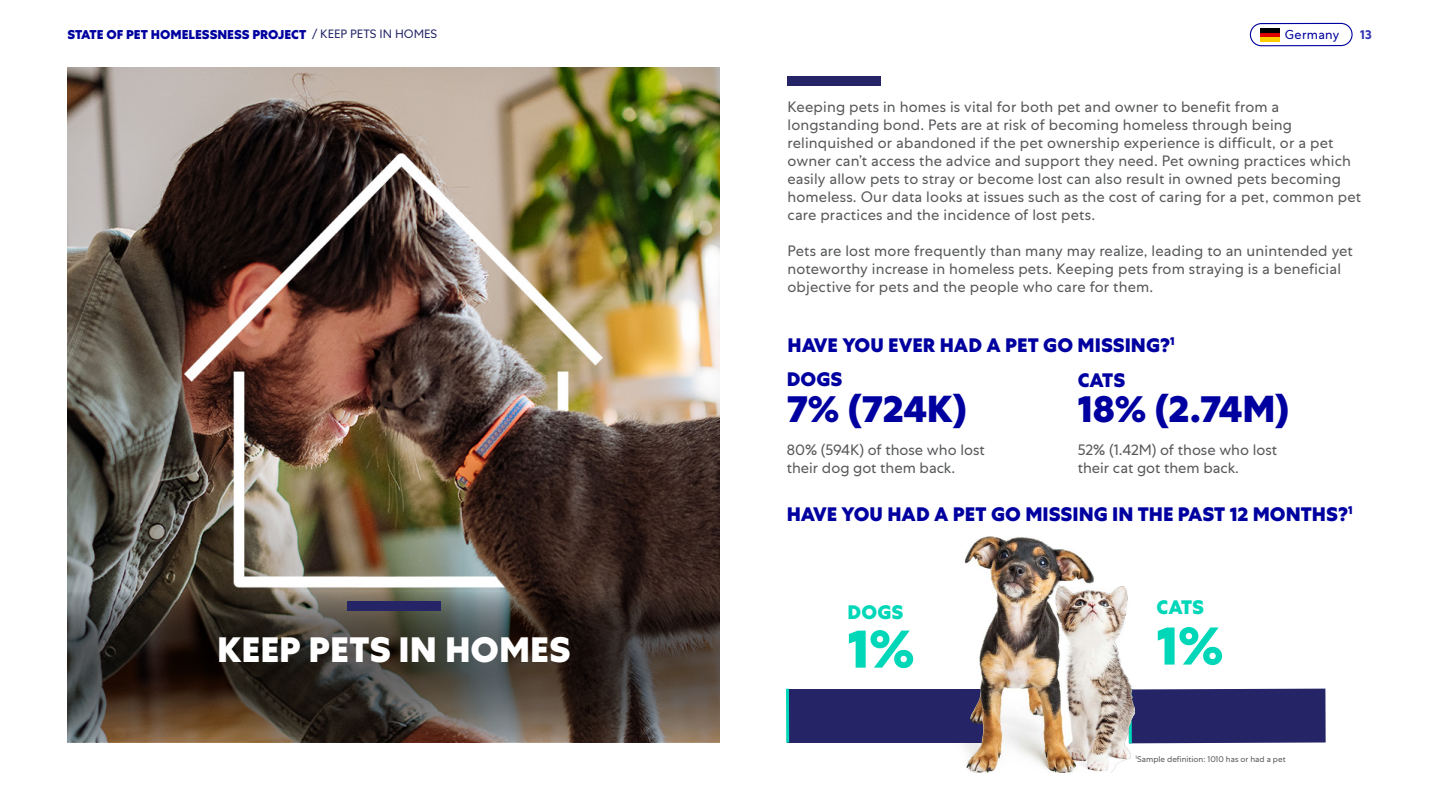
<style>
.page{position:relative;width:1440px;height:810px;background:#fff}
.page>*{position:absolute;margin:0;border:0;box-sizing:border-box;transform-origin:0 0}
.body_1{font:800 54px "Mars Centra";color:#00d7b9}
.body_1-2{font:800 37.5px "Mars Centra";color:#0000a0}
.body_1-3{font:800 35.25px "Mars Centra";color:#fff}
.medium_heading{font:800 19.5px "Mars Centra";color:#0000a0}
.medium_heading-2{font:800 19.5px "Mars Centra";letter-spacing:.005em;color:#00d7b9}
.body_1-4{font:15px/18px "Mars Centra";letter-spacing:.01em;color:#57585a}
.medium_head_2{font:15px/18px "Mars Centra";color:#57585a}
.body_1-5{font:800 12.75px "Mars Centra";color:#0000a0}
.t1{font:12.75px "Mars Centra";letter-spacing:.025em;color:#0000a0}
.t2{font:700 12.75px "Mars Centra";color:#3333b3}
.body_1-6{font:8.25px "Mars Centra";color:#57585a}
.s1{font-weight:400;font-size:12px;color:#242466}
</style>
<div class="page">
<img style="left:906px;top:536px;width:254px;height:236px">
<img style="left:68px;top:68px;width:652px;height:520px">
<svg style="left:68px;top:588px;width:652px;height:154px;background:#443c34"></svg>
<div style="left:788px;top:76px;width:93px;height:10px;background:#242466"></div>
<div style="left:347px;top:602px;width:93px;height:9px;background:#242466"></div>
<div style="left:787px;top:689px;width:196px;height:53px;background:#242466"></div>
<div style="left:1129px;top:689px;width:197px;height:54px;background:#242466"></div>
<svg style="left:786px;top:689px;width:3px;height:54px"></svg>
<hr style="left:1261px;top:33px;width:19px;height:4px;background:#de0000">
<div style="left:1261px;top:28px;width:19px;height:5px;background:#000"></div>
<hr style="left:1261px;top:37px;width:19px;height:4px;background:#fc0">
<div style="left:1250px;top:23px;width:103px;height:23px;border:1px solid #0000a0;border-radius:11px"></div>
<p class="body_1-5" style="left:68px;top:27px;width:371px">STATE OF PET HOMELESSNESS PROJECT <span class="s1">/ KEEP PETS IN HOMES</span></p>
<p class="t1" style="left:1285px;top:27px;width:56px">Germany</p>
<p class="t2" style="left:1360px;top:27px;width:13px">13</p>
<p class="body_1-4" style="left:788px;top:98px;width:575px">Keeping pets in homes is vital for both pet and owner to benefit from a longstanding bond. Pets are at risk of becoming homeless through being relinquished or abandoned if the pet ownership experience is difficult, or a pet owner can’t access the advice and support they need. Pet owning practices which easily allow pets to stray or become lost can also result in owned pets becoming homeless. Our data looks at issues such as the cost of caring for a pet, common pet care practices and the incidence of lost pets.</p>
<p class="body_1-4" style="left:788px;top:242px;width:567px">Pets are lost more frequently than many may realize, leading to an unintended yet noteworthy increase in homeless pets. Keeping pets from straying is a beneficial objective for pets and the people who care for them.</p>
<p class="medium_heading" style="left:788px;top:333px;width:389px">HAVE YOU EVER HAD A PET GO MISSING?<sup>1</sup></p>
<p class="medium_heading" style="left:787px;top:368px;width:57px">DOGS</p>
<p class="body_1-2" style="left:787px;top:386px;width:182px">7% (724K)</p>
<p class="medium_heading" style="left:1078px;top:369px;width:49px">CATS</p>
<p class="body_1-2" style="left:1078px;top:387px;width:213px">18% (2.74M)</p>
<p class="medium_head_2" style="left:787px;top:441px;width:199px">80% (594K) of those who lost their dog got them back.</p>
<p class="medium_head_2" style="left:1078px;top:441px;width:201px">52% (1.42M) of those who lost their cat got them back.</p>
<p class="medium_heading" style="left:787px;top:502px;width:567px">HAVE YOU HAD A PET GO MISSING IN THE PAST 12 MONTHS?<sup>1</sup></p>
<p class="medium_heading-2" style="left:1156px;top:596px;width:49px">CATS</p>
<p class="medium_heading-2" style="left:848px;top:600px;width:57px">DOGS</p>
<p class="body_1" style="left:848px;top:616px;width:68px">1%</p>
<p class="body_1-3" style="left:217px;top:628px;width:355px">KEEP PETS IN HOMES</p>
<p class="body_1" style="left:1156px;top:613px;width:68px">1%</p>
<p class="body_1-6" style="left:1136px;top:754px;width:151px"><sup>1</sup>Sample definition: 1010 has or had a pet</p>
</div>
